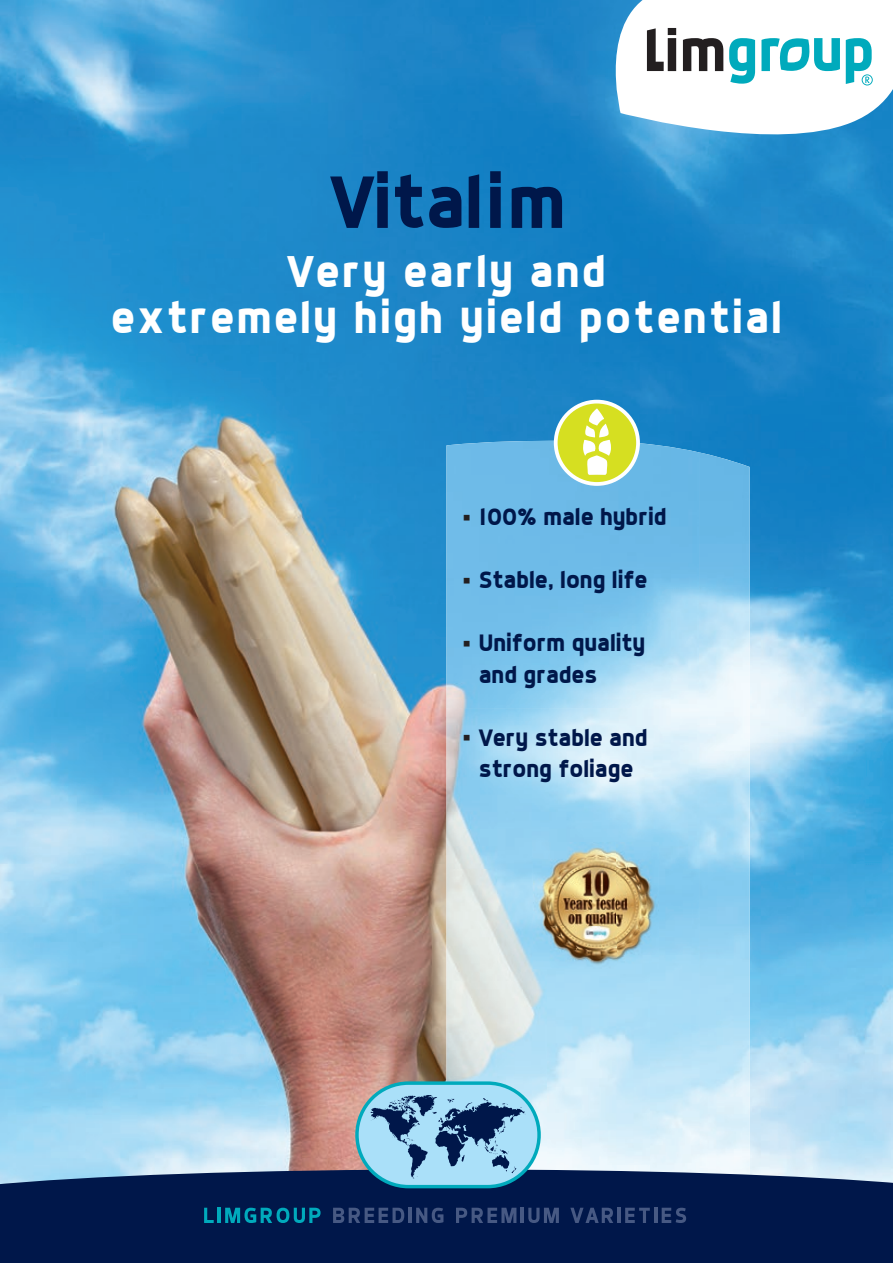
<style>
.page{position:relative;width:893px;height:1263px;background:#fff}
.page>*{position:absolute;margin:0;border:0;box-sizing:border-box;transform-origin:0 0}
.t1{font:700 74.25px "Dyno";color:#00174a}
.t2{font:700 45px/45px "Dyno";letter-spacing:.05em;color:#fff;text-align:center}
.t3{font:700 30px/63px "Dyno";color:#231f20;text-align:justify}
.t4{font:700 24px/31.5px "Dyno";color:#00174a}
</style>
<div class="page">
<img style="left:0;top:0;width:893px;height:1169px">
<img style="left:446px;top:441px;width:254px;height:428px">
<img style="left:699px;top:452px;width:51px;height:717px">
<img style="left:446px;top:869px;width:101px;height:300px">
<img style="left:649px;top:869px;width:51px;height:300px">
<img style="left:547px;top:969px;width:102px;height:200px">
<img style="left:534px;top:842px;width:124px;height:127px">
<div style="left:556px;top:402px;width:82px;height:82px;background:#d6df21;border-radius:50%"></div>
<div style="left:554px;top:400px;width:86px;height:86px;border:4px solid #fff;border-radius:50%"></div>
<svg style="left:583px;top:408px;width:28px;height:67px"></svg>
<div style="left:0;top:1169px;width:893px;height:94px;background:#00174a"></div>
<svg style="left:204px;top:1208px;width:10px;height:15px"></svg>
<hr style="left:218px;top:1208px;width:3px;height:15px;background:#00aabc">
<svg style="left:225px;top:1208px;width:96px;height:15px"></svg>
<svg style="left:333px;top:1208px;width:71px;height:15px"></svg>
<hr style="left:409px;top:1208px;width:3px;height:15px;background:#475983">
<svg style="left:416px;top:1208px;width:27px;height:15px"></svg>
<svg style="left:456px;top:1208px;width:60px;height:15px"></svg>
<hr style="left:521px;top:1208px;width:3px;height:15px;background:#475983">
<svg style="left:528px;top:1208px;width:31px;height:15px"></svg>
<svg style="left:570px;top:1208px;width:43px;height:15px"></svg>
<hr style="left:618px;top:1208px;width:3px;height:15px;background:#475983">
<svg style="left:625px;top:1208px;width:25px;height:15px"></svg>
<hr style="left:654px;top:1208px;width:3px;height:15px;background:#475983">
<svg style="left:662px;top:1208px;width:24px;height:15px"></svg>
<svg style="left:357px;top:1083px;width:182px;height:103px;background:#7aa9c7"></svg>
<div style="left:355px;top:1081px;width:186px;height:107px;border:3px solid #00aabc;border-radius:52px"></div>
<svg style="left:595px;top:0;width:298px;height:137px"></svg>
<div style="left:840px;top:0;width:53px;height:14px;background:#fff"></div>
<h1 class="t1" style="left:330px;top:157px;width:237px">Vitalim</h1>
<h2 class="t2" style="left:111px;top:248px;width:673px">Very early and<br>extremely high yield potential</h2>
<p class="t3" style="left:463px;top:485px;width:10px">• • •</p>
<p class="t4" style="left:479px;top:501px;width:189px">100% male hybrid</p>
<p class="t4" style="left:479px;top:564px;width:170px">Stable, long life</p>
<p class="t4" style="left:479px;top:627px;width:168px">Uniform quality and grades</p>
<p class="t3" style="left:463px;top:706px;width:10px">•</p>
<p class="t4" style="left:479px;top:721px;width:170px">Very stable and strong foliage</p>
</div>
